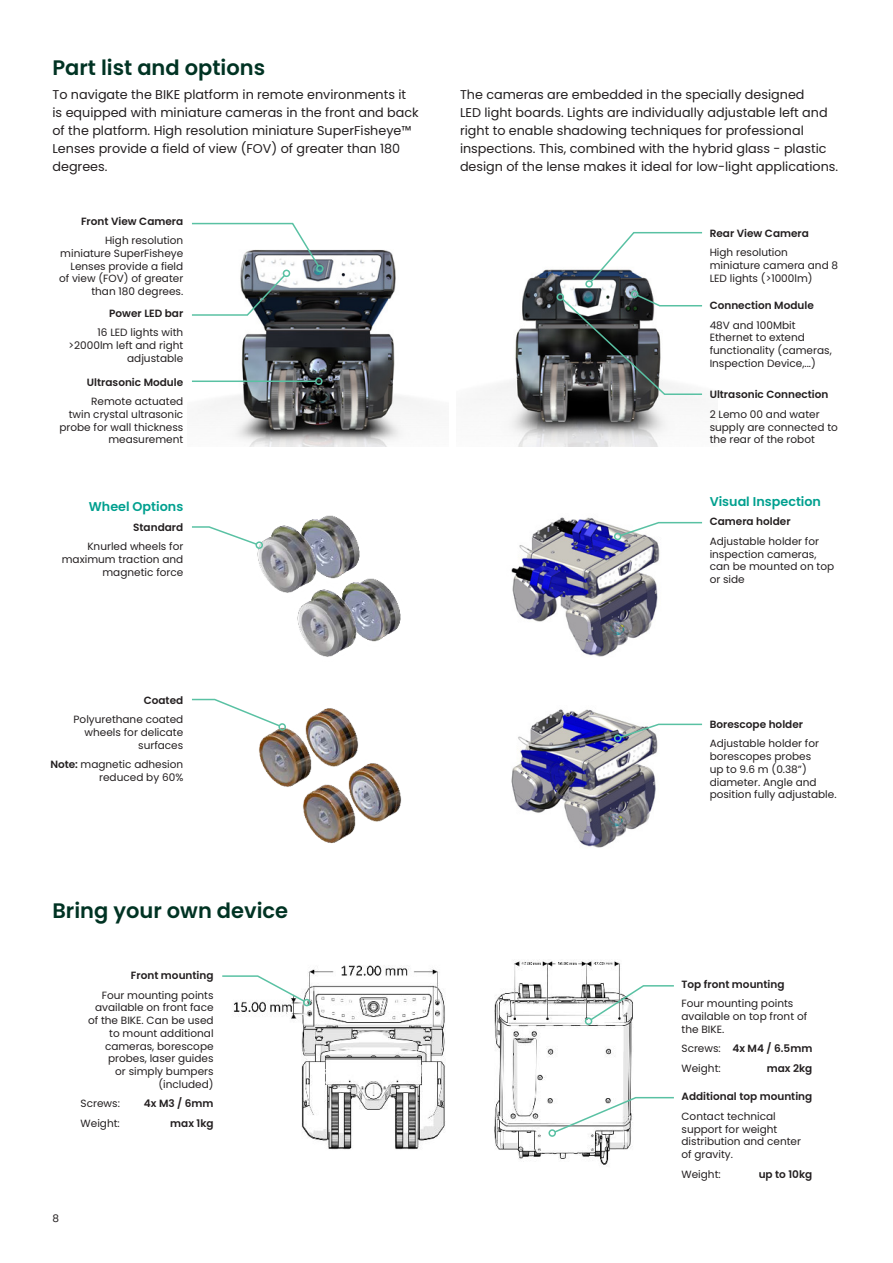
<style>
.page{position:relative;width:893px;height:1263px;background:#fff}
.page>*{position:absolute;margin:0;border:0;box-sizing:border-box;transform-origin:0 0}
._15pt-body_subhead{font:600 21px "Poppins";color:#003323}
._8_5pt-body_text{font:12.75px/18px "Poppins";color:#231f20}
._8_5pt-body_text-2{font:600 12.75px "Poppins";color:#00a08f}
._7pt-caption{font:10.5px/12.8px "Poppins";color:#231f20;text-align:right}
._7pt-caption-2{font:600 10.5px "Poppins";color:#231f20}
.s1{font-weight:600}
.s2{font-weight:400}
</style>
<div class="page">
<img style="left:204px;top:250px;width:219px;height:197px">
<img style="left:479px;top:269px;width:220px;height:178px">
<img style="left:511px;top:517px;width:149px;height:140px">
<img style="left:511px;top:709px;width:147px;height:139px">
<img style="left:233px;top:965px;width:212px;height:185px">
<img style="left:494px;top:960px;width:139px;height:205px">
<img style="left:257px;top:515px;width:103px;height:53px">
<img style="left:261px;top:568px;width:140px;height:89px">
<img style="left:259px;top:708px;width:98px;height:48px">
<img style="left:259px;top:756px;width:35px;height:31px">
<img style="left:294px;top:737px;width:108px;height:107px">
<div style="left:316px;top:265px;width:8px;height:7px;border:2px solid #59c1a3;border-radius:50%"></div>
<svg style="left:192px;top:222px;width:128px;height:94px"></svg>
<div style="left:283px;top:270px;width:7px;height:7px;border:2px solid #59c1a3;border-radius:50%"></div>
<hr style="left:192px;top:380px;width:124px;height:2px;background:#59c1a3">
<div style="left:315px;top:377px;width:8px;height:8px;border:2px solid #59c1a3;border-radius:50%"></div>
<svg style="left:589px;top:232px;width:114px;height:52px"></svg>
<div style="left:585px;top:280px;width:8px;height:8px;border:2px solid #59c1a3;border-radius:50%"></div>
<div style="left:631px;top:290px;width:7px;height:8px;border:2px solid #59c1a3;border-radius:50%"></div>
<svg style="left:560px;top:293px;width:143px;height:103px"></svg>
<div style="left:557px;top:293px;width:7px;height:8px;border:2px solid #59c1a3;border-radius:50%"></div>
<svg style="left:192px;top:525px;width:66px;height:20px"></svg>
<div style="left:255px;top:541px;width:8px;height:8px;border:2px solid #59c1a3;border-radius:50%"></div>
<svg style="left:192px;top:698px;width:89px;height:30px"></svg>
<div style="left:278px;top:723px;width:8px;height:8px;border:2px solid #59c1a3;border-radius:50%"></div>
<svg style="left:619px;top:521px;width:84px;height:16px"></svg>
<div style="left:614px;top:533px;width:7px;height:7px;border:2px solid #59c1a3;border-radius:50%"></div>
<svg style="left:619px;top:723px;width:84px;height:16px"></svg>
<div style="left:614px;top:734px;width:7px;height:8px;border:2px solid #59c1a3;border-radius:50%"></div>
<svg style="left:222px;top:974px;width:84px;height:29px"></svg>
<div style="left:303px;top:999px;width:8px;height:7px;border:2px solid #59c1a3;border-radius:50%"></div>
<svg style="left:589px;top:984px;width:85px;height:38px"></svg>
<div style="left:585px;top:1017px;width:7px;height:8px;border:2px solid #59c1a3;border-radius:50%"></div>
<svg style="left:553px;top:1096px;width:121px;height:38px"></svg>
<div style="left:548px;top:1129px;width:8px;height:8px;border:2px solid #59c1a3;border-radius:50%"></div>
<p class="_15pt-body_subhead" style="left:52px;top:55px;width:214px">Part list and options</p>
<p class="_8_5pt-body_text" style="left:52px;top:86px;width:368px">To navigate the BIKE platform in remote environments it is equipped with miniature cameras in the front and back of the platform. High resolution miniature SuperFisheye™ Lenses provide a field of view (FOV) of greater than 180 degrees.</p>
<p class="_8_5pt-body_text" style="left:460px;top:86px;width:380px">The cameras are embedded in the specially designed<br>LED light boards. Lights are individually adjustable left and right to enable shadowing techniques for professional inspections. This, combined with the hybrid glass - plastic design of the lense makes it ideal for low-light applications.</p>
<p class="_7pt-caption-2" style="left:81px;top:215px;width:104px">Front View Camera</p>
<p class="_7pt-caption" style="left:59px;top:234px;width:126px">High resolution miniature SuperFisheye<br>Lenses provide a field of view (FOV) of greater than 180 degrees.</p>
<p class="_7pt-caption-2" style="left:109px;top:307px;width:76px">Power LED bar</p>
<p class="_7pt-caption" style="left:69px;top:326px;width:116px">16 LED lights with &gt;2000lm left and right adjustable</p>
<p class="_7pt-caption-2" style="left:87px;top:376px;width:98px">Ultrasonic Module</p>
<p class="_7pt-caption" style="left:59px;top:395px;width:125px">Remote actuated<br>twin crystal ultrasonic probe for wall thickness measurement</p>
<p class="_8_5pt-body_text-2" style="left:89px;top:499px;width:96px">Wheel Options</p>
<p class="_7pt-caption-2" style="left:133px;top:521px;width:52px">Standard</p>
<p class="_7pt-caption" style="left:62px;top:540px;width:123px">Knurled wheels for maximum traction and magnetic force</p>
<p class="_7pt-caption-2" style="left:144px;top:694px;width:41px">Coated</p>
<p class="_7pt-caption" style="left:74px;top:713px;width:111px">Polyurethane coated wheels for delicate surfaces</p>
<p class="_7pt-caption" style="left:50px;top:758px;width:134px"><span class="s1">Note:</span> magnetic adhesion reduced by 60%</p>
<p class="_15pt-body_subhead" style="left:52px;top:898px;width:237px">Bring your own device</p>
<p class="_7pt-caption-2" style="left:131px;top:969px;width:84px">Front mounting</p>
<p class="_7pt-caption" style="left:88px;top:989px;width:127px">Four mounting points available on front face of the BIKE. Can be used to mount additional cameras, borescope probes, laser guides<br>or simply bumpers (included)</p>
<p class="_7pt-caption" style="left:81px;top:1097px;width:41px">Screws:</p>
<p class="_7pt-caption-2" style="left:144px;top:1098px;width:71px">4x M3 / 6mm</p>
<p class="_7pt-caption" style="left:81px;top:1117px;width:41px">Weight:</p>
<p class="_7pt-caption-2" style="left:170px;top:1117px;width:45px">max 1kg</p>
<p class="_7pt-caption" style="left:52px;top:1211px;width:8px">8</p>
<p class="_7pt-caption-2" style="left:710px;top:227px;width:101px">Rear View Camera</p>
<p class="_7pt-caption" style="left:710px;top:246px;width:130px;text-align:left">High resolution miniature camera and 8<br>LED lights (&gt;1000lm)</p>
<p class="_7pt-caption-2" style="left:710px;top:299px;width:106px">Connection Module</p>
<p class="_7pt-caption" style="left:710px;top:319px;width:124px;text-align:left">48V and 100Mbit<br>Ethernet to extend functionality (cameras,<br>Inspection Device,...)</p>
<p class="_7pt-caption-2" style="left:710px;top:388px;width:120px">Ultrasonic Connection</p>
<p class="_7pt-caption" style="left:710px;top:408px;width:130px;text-align:left">2 Lemo 00 and water supply are connected to the rear of the robot</p>
<p class="_8_5pt-body_text-2" style="left:710px;top:494px;width:113px">Visual Inspection</p>
<p class="_7pt-caption-2" style="left:710px;top:516px;width:82px">Camera holder</p>
<p class="_7pt-caption" style="left:710px;top:535px;width:126px;text-align:left">Adjustable holder for inspection cameras, can be mounted on top or side</p>
<p class="_7pt-caption-2" style="left:710px;top:718px;width:95px">Borescope holder</p>
<p class="_7pt-caption" style="left:710px;top:737px;width:128px;text-align:left">Adjustable holder for borescopes probes<br>up to 9.6 m (0.38”) diameter. Angle and position fully adjustable.</p>
<p class="_7pt-caption-2" style="left:681px;top:978px;width:105px">Top front mounting</p>
<p class="_7pt-caption" style="left:681px;top:997px;width:127px;text-align:left">Four mounting points available on top front of the BIKE.</p>
<p class="_7pt-caption-2" style="left:681px;top:1042px;width:132px"><span class="s2">Screws:</span> 4x M4 / 6.5mm</p>
<p class="_7pt-caption" style="left:681px;top:1062px;width:41px">Weight:</p>
<p class="_7pt-caption-2" style="left:767px;top:1062px;width:47px">max 2kg</p>
<p class="_7pt-caption-2" style="left:681px;top:1090px;width:132px">Additional top mounting</p>
<p class="_7pt-caption" style="left:681px;top:1110px;width:121px;text-align:left">Contact technical support for weight distribution and center of gravity.</p>
<p class="_7pt-caption" style="left:681px;top:1167px;width:41px">Weight:</p>
<p class="_7pt-caption-2" style="left:759px;top:1168px;width:55px">up to 10kg</p>
</div>
